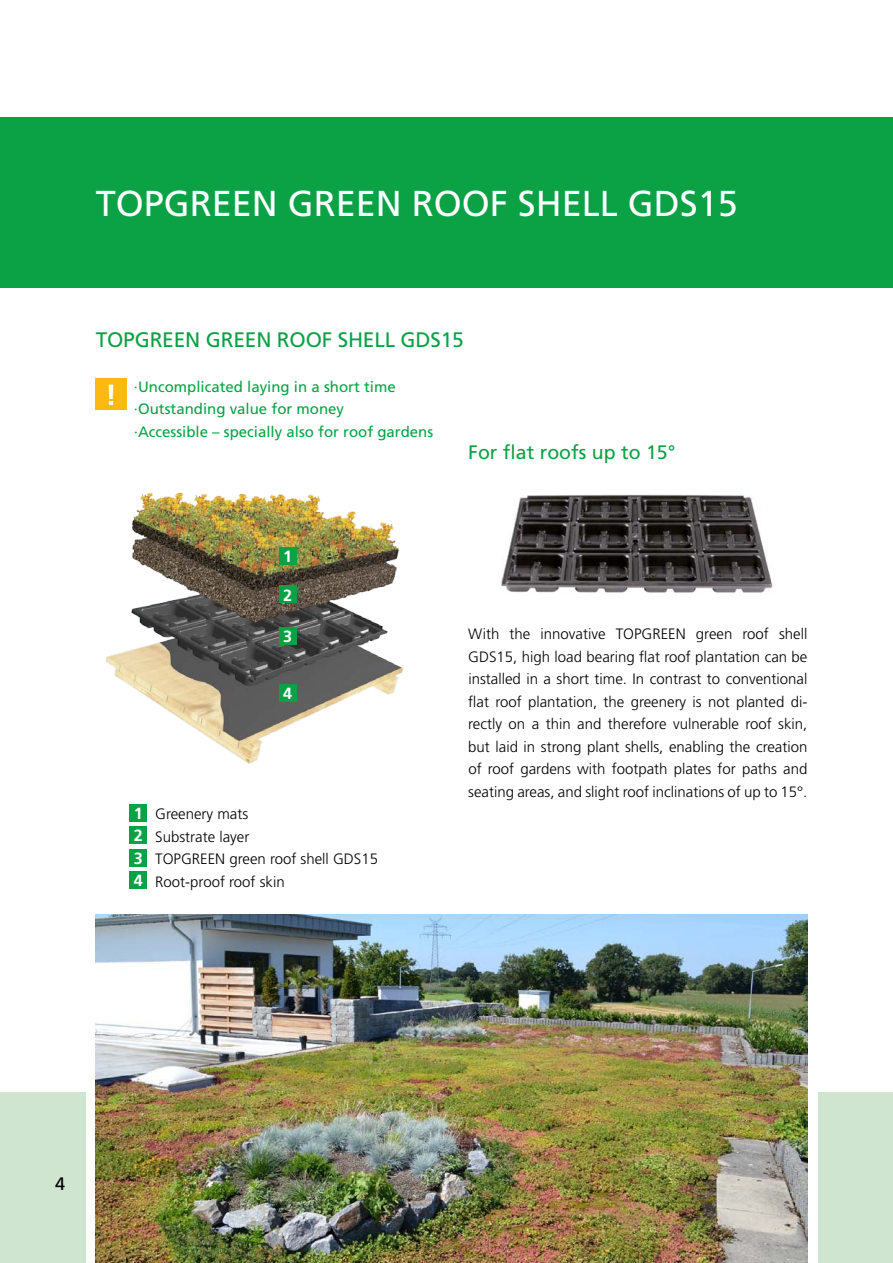
<style>
.page{position:relative;width:893px;height:1263px;background:#fff}
.page>*{position:absolute;margin:0;border:0;box-sizing:border-box;transform-origin:0 0}
.t1{font:36px "Frutiger";color:#fff}
.t2{font:700 29.1px "Frutiger";color:#fff}
.t3{font:21px "Frutiger";letter-spacing:-.01em;color:#0aa245}
.t4{font:19.5px "Frutiger";color:#0aa245}
.t5{font:18px "Frutiger";color:#000}
.t6{font:700 16.2px "Frutiger";color:#fff}
.t7{font:300 15px/22.5px "Frutiger";color:#000;text-align:justify}
.t8{font:15px/22.5px "Frutiger";color:#0aa245}
.s1{font-weight:700;font-size:16.2px;color:#fff}
</style>
<div class="page">
<div style="left:0;top:117px;width:893px;height:170px;background:#0aa245"></div>
<div style="left:0;top:1093px;width:85px;height:170px;background:#d0e5cf"></div>
<div style="left:819px;top:1093px;width:74px;height:170px;background:#d0e5cf"></div>
<img style="left:96px;top:914px;width:712px;height:349px">
<div style="left:130px;top:804px;width:17px;height:17px;background:#0aa245"></div>
<div style="left:130px;top:827px;width:17px;height:17px;background:#0aa245"></div>
<div style="left:130px;top:849px;width:17px;height:17px;background:#0aa245"></div>
<div style="left:130px;top:872px;width:17px;height:17px;background:#0aa245"></div>
<img style="left:501px;top:494px;width:272px;height:99px">
<img style="left:106px;top:492px;width:297px;height:272px">
<div style="left:279px;top:547px;width:17px;height:17px;background:#0aa245"></div>
<div style="left:279px;top:586px;width:17px;height:17px;background:#0aa245"></div>
<div style="left:279px;top:627px;width:17px;height:17px;background:#0aa245"></div>
<div style="left:279px;top:685px;width:17px;height:17px;background:#0aa245"></div>
<div style="left:96px;top:379px;width:31px;height:31px;background:#fdb913"></div>
<h1 class="t1" style="left:96px;top:182px;width:24px">TOP</h1>
<h1 class="t1" style="left:164px;top:182px;width:48px">GREEN</h1>
<h1 class="t1" style="left:288px;top:182px;width:452px">green roof shell GDS15</h1>
<h3 class="t3" style="left:96px;top:327px;width:67px">TOPGREEN</h3>
<h3 class="t3" style="left:206px;top:327px;width:260px">green roof shell GDS15</h3>
<h2 class="t2" style="left:105px;top:378px;width:13px">!</h2>
<p class="t8" style="left:134px;top:375px;width:301px">·Uncomplicated laying in a short time ·Outstanding value for money<br>·Accessible – specially also for roof gardens</p>
<p class="t6" style="left:283px;top:546px;width:11px">1</p>
<p class="t6" style="left:283px;top:585px;width:11px">2</p>
<p class="t6" style="left:283px;top:627px;width:11px">3</p>
<p class="t6" style="left:283px;top:684px;width:11px">4</p>
<p class="t7" style="left:134px;top:803px;width:246px;text-align:left"><span class="s1">1</span> Greenery mats<br><span class="s1">2</span> Substrate layer<br><span class="s1">3</span> TOPGREEN green roof shell GDS15<br><span class="s1">4</span> Root-proof roof skin</p>
<h3 class="t4" style="left:468px;top:441px;width:209px">For flat roofs up to 15°</h3>
<p class="t7" style="left:468px;top:623px;width:341px">With the innovative TOPGREEN green roof shell GDS15, high load bearing flat roof plantation can be installed in a short time. In contrast to conventional flat roof plantation, the greenery is not planted di&shy;rectly on a thin and therefore vulnerable roof skin, but laid in strong plant shells, enabling the creation of roof gardens with footpath plates for paths and seating areas, and slight roof inclinations of up to 15°.</p>
<p class="t5" style="left:55px;top:1173px;width:12px">4</p>
</div>
